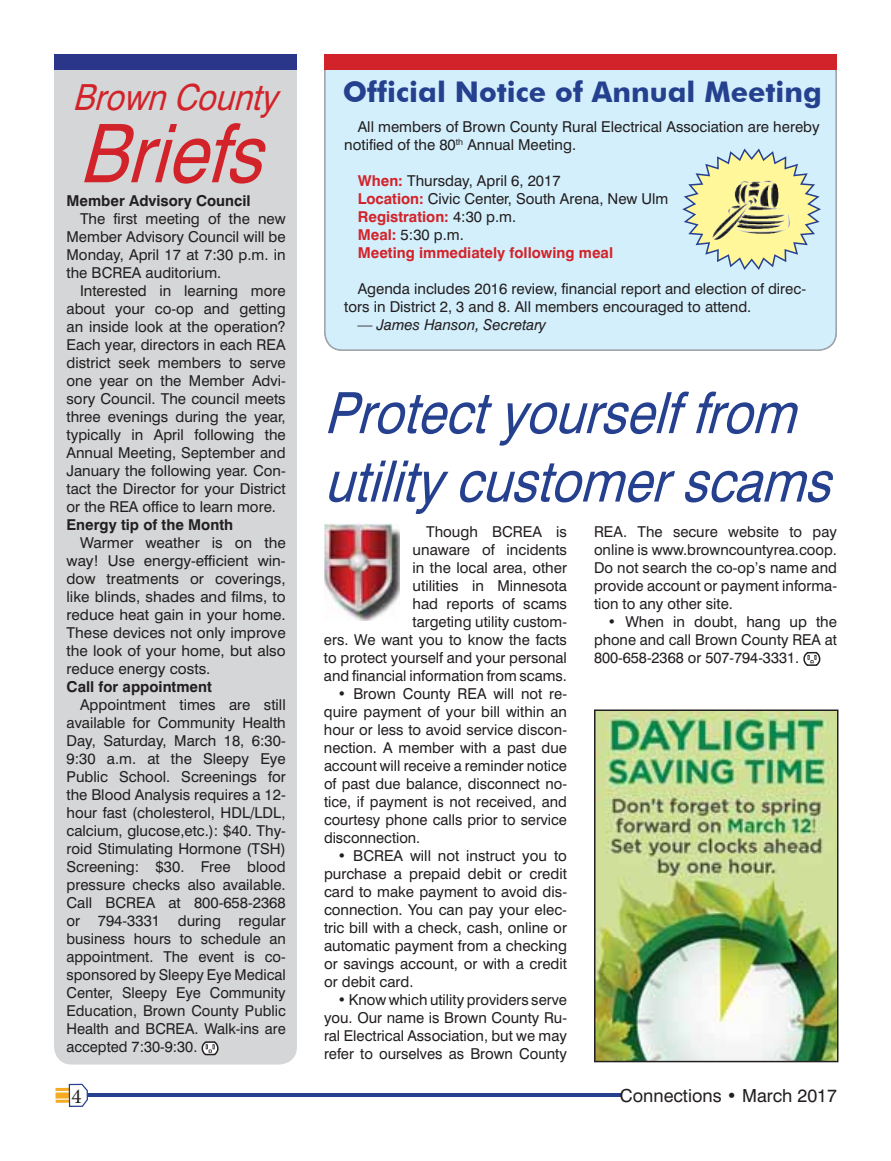
<style>
.page{position:relative;width:891px;height:1161px;background:#fff}
.page>*{position:absolute;margin:0;border:0;box-sizing:border-box;transform-origin:0 0}
.t1{font:italic 81px "Swiss 721 BT";color:#d2232a;scale:.89 1}
.t2{font:italic 57px/68.4px "Swiss 721 BT";color:#25408e;scale:.89 1}
.t3{font:italic 36px "Swiss 721 BT";color:#d2232a;scale:.89 1}
.t4{font:700 28.5px "Futura BT";color:#25408e}
.t5{font:21px "Minion Pro";color:#231f20}
.t6{font:18px "Swiss 721 BT";color:#231f20}
.t7{font:15px/18px "Swiss 721 BT";color:#231f20;text-align:justify}
.t8{font:700 15px "Swiss 721 BT";color:#231f20}
.t9{font:italic 15px "Swiss 721 BT";color:#231f20}
.s1{font-weight:700;color:#d2232a}
</style>
<div class="page">
<hr style="left:83px;top:1094px;width:538px;height:3px;background:#25408e">
<div style="left:56px;top:1092px;width:17px;height:7px;background:#f5aa21"></div>
<hr style="left:56px;top:1100px;width:18px;height:3px;background:#f5aa21">
<hr style="left:56px;top:1088px;width:17px;height:3px;background:#f5aa21">
<svg style="left:69px;top:1084px;width:19px;height:23px"></svg>
<div style="left:54px;top:54px;width:243px;height:1011px;background:#d4d6d7;border-radius:18px"></div>
<svg style="left:202px;top:1041px;width:17px;height:14px"></svg>
<div style="left:325px;top:69px;width:511px;height:281px;background:#d3effc"></div>
<div style="left:54px;top:54px;width:243px;height:15px;background:#293689"></div>
<div style="left:324px;top:54px;width:513px;height:15px;background:#d2232a"></div>
<img style="left:594px;top:710px;width:244px;height:352px">
<svg style="left:682px;top:148px;width:139px;height:122px;background:#d8dfb9"></svg>
<img style="left:735px;top:181px;width:44px;height:27px">
<svg style="left:803px;top:652px;width:17px;height:14px"></svg>
<img style="left:324px;top:523px;width:75px;height:98px">
<p class="t3" style="left:73px;top:83px;width:241px">Brown County</p>
<p class="t1" style="left:79px;top:123px;width:230px">Briefs</p>
<p class="t8" style="left:67px;top:195px;width:186px">Member Advisory Council</p>
<p class="t7" style="left:80px;top:212px;width:207px">The first meeting of the new</p>
<p class="t7" style="left:67px;top:230px;width:221px">Member Advisory Council will be</p>
<p class="t7" style="left:67px;top:248px;width:221px">Monday, April 17 at 7:30 p.m. in</p>
<p class="t7" style="left:67px;top:266px;width:156px">the BCREA auditorium.</p>
<p class="t7" style="left:80px;top:284px;width:207px">Interested in learning more</p>
<p class="t7" style="left:67px;top:302px;width:221px">about your co-op and getting</p>
<p class="t7" style="left:67px;top:320px;width:221px">an inside look at the operation?</p>
<p class="t7" style="left:67px;top:338px;width:221px">Each year, directors in each REA</p>
<p class="t7" style="left:67px;top:356px;width:221px">district seek members to serve</p>
<p class="t7" style="left:67px;top:374px;width:221px">one year on the Member Advi-</p>
<p class="t7" style="left:67px;top:392px;width:221px">sory Council. The council meets</p>
<p class="t7" style="left:67px;top:410px;width:221px">three evenings during the year,</p>
<p class="t7" style="left:67px;top:428px;width:221px">typically in April following the</p>
<p class="t7" style="left:67px;top:446px;width:221px">Annual Meeting, September and</p>
<p class="t7" style="left:67px;top:464px;width:221px">January the following year. Con-</p>
<p class="t7" style="left:67px;top:482px;width:221px">tact the Director for your District</p>
<p class="t7" style="left:67px;top:500px;width:211px">or the REA office to learn more.</p>
<p class="t8" style="left:67px;top:519px;width:168px">Energy tip of the Month</p>
<p class="t7" style="left:80px;top:536px;width:207px">Warmer weather is on the</p>
<p class="t7" style="left:67px;top:554px;width:221px">way! Use energy-efficient win-</p>
<p class="t7" style="left:67px;top:572px;width:221px">dow treatments or coverings,</p>
<p class="t7" style="left:67px;top:590px;width:221px">like blinds, shades and films, to</p>
<p class="t7" style="left:67px;top:608px;width:221px">reduce heat gain in your home.</p>
<p class="t7" style="left:67px;top:626px;width:221px">These devices not only improve</p>
<p class="t7" style="left:67px;top:644px;width:221px">the look of your home, but also</p>
<p class="t7" style="left:67px;top:662px;width:145px">reduce energy costs.</p>
<p class="t8" style="left:67px;top:681px;width:147px">Call for appointment</p>
<p class="t7" style="left:80px;top:698px;width:207px">Appointment times are still</p>
<p class="t7" style="left:67px;top:716px;width:221px">available for Community Health</p>
<p class="t7" style="left:67px;top:734px;width:221px">Day, Saturday, March 18, 6:30-</p>
<p class="t7" style="left:67px;top:752px;width:221px">9:30 a.m. at the Sleepy Eye</p>
<p class="t7" style="left:67px;top:770px;width:221px">Public School. Screenings for</p>
<p class="t7" style="left:67px;top:788px;width:221px">the Blood Analysis requires a 12-</p>
<p class="t7" style="left:67px;top:806px;width:221px">hour fast (cholesterol, HDL/LDL,</p>
<p class="t7" style="left:67px;top:824px;width:221px">calcium, glucose,etc.): $40. Thy-</p>
<p class="t7" style="left:67px;top:842px;width:221px">roid Stimulating Hormone (TSH)</p>
<p class="t7" style="left:67px;top:860px;width:221px">Screening: $30. Free blood</p>
<p class="t7" style="left:67px;top:878px;width:221px">pressure checks also available.</p>
<p class="t7" style="left:67px;top:896px;width:221px">Call BCREA at 800-658-2368</p>
<p class="t7" style="left:67px;top:914px;width:221px">or 794-3331 during regular</p>
<p class="t7" style="left:67px;top:932px;width:221px">business hours to schedule an</p>
<p class="t7" style="left:67px;top:950px;width:221px">appointment. The event is co-</p>
<p class="t7" style="left:67px;top:968px;width:221px">sponsored by Sleepy Eye Medical</p>
<p class="t7" style="left:67px;top:986px;width:221px">Center, Sleepy Eye Community</p>
<p class="t7" style="left:67px;top:1004px;width:221px">Education, Brown County Public</p>
<p class="t7" style="left:67px;top:1022px;width:221px">Health and BCREA. Walk-ins are</p>
<p class="t7" style="left:67px;top:1040px;width:132px">accepted 7:30-9:30.</p>
<p class="t4" style="left:343px;top:74px;width:481px">Official Notice of Annual Meeting</p>
<p class="t7" style="left:344px;top:119px;width:477px;text-indent:14px">All members of Brown County Rural Electrical Association are hereby notified of the 80<sup>th</sup> Annual Meeting.</p>
<p class="t7" style="left:358px;top:173px;width:312px;text-align:left"><span class="s1">When:</span> Thursday, April 6, 2017<br><span class="s1">Location:</span> Civic Center, South Arena, New Ulm<br><span class="s1">Registration:</span> 4:30 p.m.<br><span class="s1">Meal:</span> 5:30 p.m.<br><span class="s1">Meeting immediately following meal</span></p>
<p class="t7" style="left:344px;top:281px;width:463px;text-indent:14px">Agenda includes 2016 review, financial report and election of direc&shy;tors in District 2, 3 and 8. All members encouraged to attend.</p>
<p class="t9" style="left:358px;top:316px;width:190px">— James Hanson, Secretary</p>
<p class="t2" style="left:324px;top:385px;width:586px">Protectyourself from utilitycustomerscams</p>
<p class="t7" style="left:324px;top:524px;width:245px;text-align:right">Though BCREA is<br>unaware of incidents<br>in the local area, other<br>utilities in Minnesota<br>had reports of scams<br>targeting utility custom-<br>ers. We want you to know the facts to protect yourself and your personal and financial information from scams.</p>
<p class="t7" style="left:324px;top:686px;width:245px;text-indent:14px">• Brown County REA will not re&shy;quire payment of your bill within an hour or less to avoid service discon&shy;nection. A member with a past due account will receive a reminder notice of past due balance, disconnect no&shy;tice, if payment is not received, and courtesy phone calls prior to service disconnection.</p>
<p class="t7" style="left:324px;top:848px;width:245px;text-indent:14px">• BCREA will not instruct you to purchase a prepaid debit or credit card to make payment to avoid dis&shy;connection. You can pay your elec&shy;tric bill with a check, cash, online or automatic payment from a checking or savings account, or with a credit or debit card.</p>
<p class="t7" style="left:324px;top:992px;width:244px;text-indent:13px">• Know which utility providers serve you. Our name is Brown County Ru&shy;ral Electrical Association, but we may refer to ourselves as Brown County</p>
<p class="t7" style="left:594px;top:524px;width:245px">REA. The secure website to pay online is www.browncountyrea.coop.<br>Do not search the co-op’s name and provide account or payment informa&shy;tion to any other site.</p>
<p class="t7" style="left:594px;top:614px;width:245px;text-indent:14px">• When in doubt, hang up the phone and call Brown County REA at 800-658-2368 or 507-794-3331.</p>
<p class="t5" style="left:72px;top:1083px;width:12px">4</p>
<p class="t6" style="left:620px;top:1089px;width:219px">Connections • March 2017</p>
</div>
